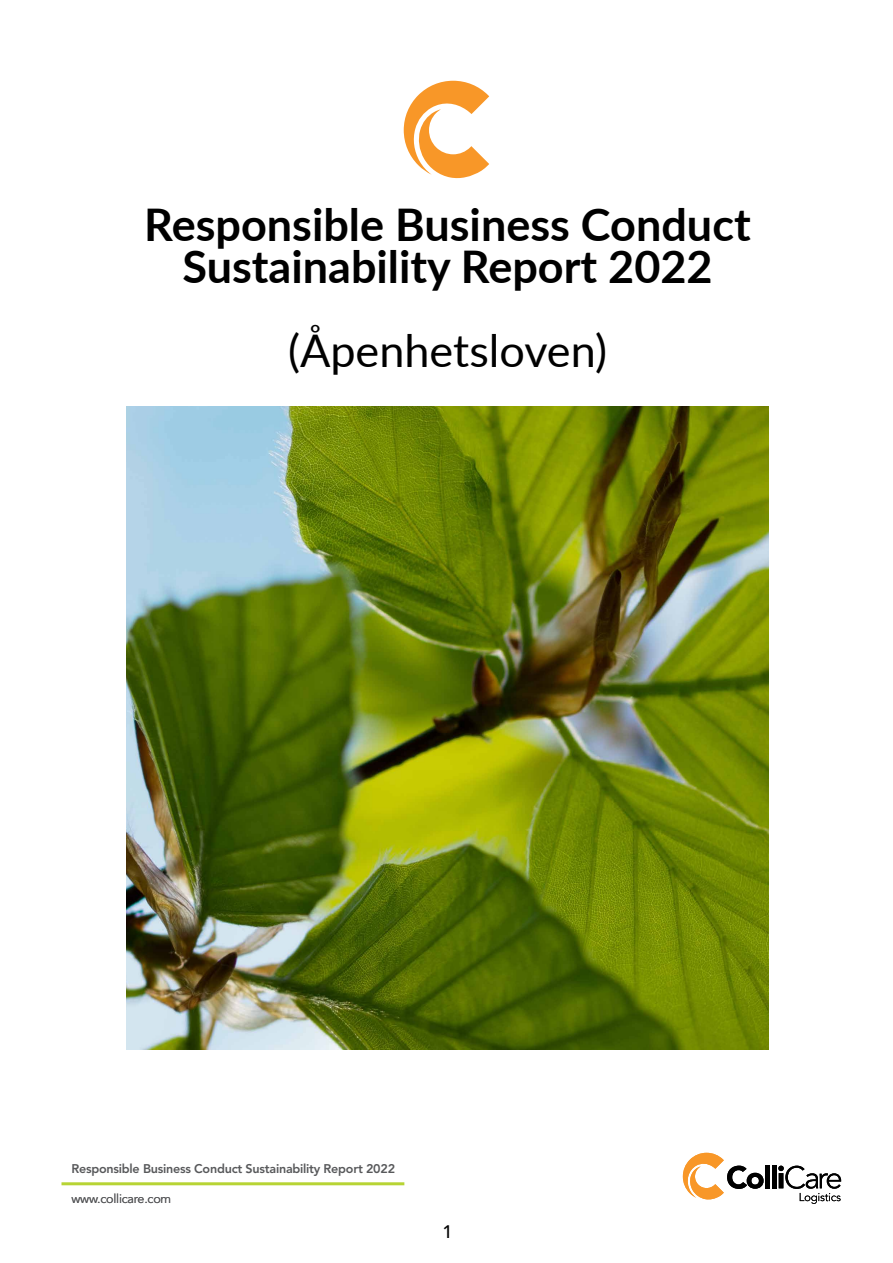
<style>
.page{position:relative;width:893px;height:1263px;background:#fff}
.page>*{position:absolute;margin:0;border:0;box-sizing:border-box;transform-origin:0 0}
.t1{font:700 45px/42px "Lato";color:#000;text-align:center}
.t2{font:45px "Lato";color:#000}
.t3{font:500 18px "Avenir LT Pro";color:#000}
.t4{font:800 12.6px "Avenir LT Pro";letter-spacing:-.02em;color:#58595b}
.t5{font:12.6px "Avenir LT Pro";letter-spacing:-.02em;color:#58595b}
</style>
<div class="page">
<div style="left:765px;top:1165px;width:5px;height:23px;background:#000"></div>
<hr style="left:772px;top:1165px;width:4px;height:23px;background:#000">
<svg style="left:683px;top:1153px;width:81px;height:47px"></svg>
<svg style="left:778px;top:1166px;width:63px;height:38px"></svg>
<hr style="left:62px;top:1182px;width:342px;height:3px;background:#b7d434">
<img style="left:126px;top:406px;width:643px;height:643px">
<svg style="left:404px;top:81px;width:85px;height:97px"></svg>
<h1 class="t1" style="left:144px;top:202px;width:608px">Responsible Business Conduct<br>Sustainability Report 2022</h1>
<h1 class="t2" style="left:288px;top:318px;width:321px">(Åpenhetsloven)</h1>
<p class="t4" style="left:72px;top:1161px;width:325px">Responsible Business Conduct Sustainability Report 2022</p>
<p class="t5" style="left:72px;top:1191px;width:101px">www.collicare.com</p>
<h2 class="t3" style="left:443px;top:1221px;width:12px">1</h2>
</div>
